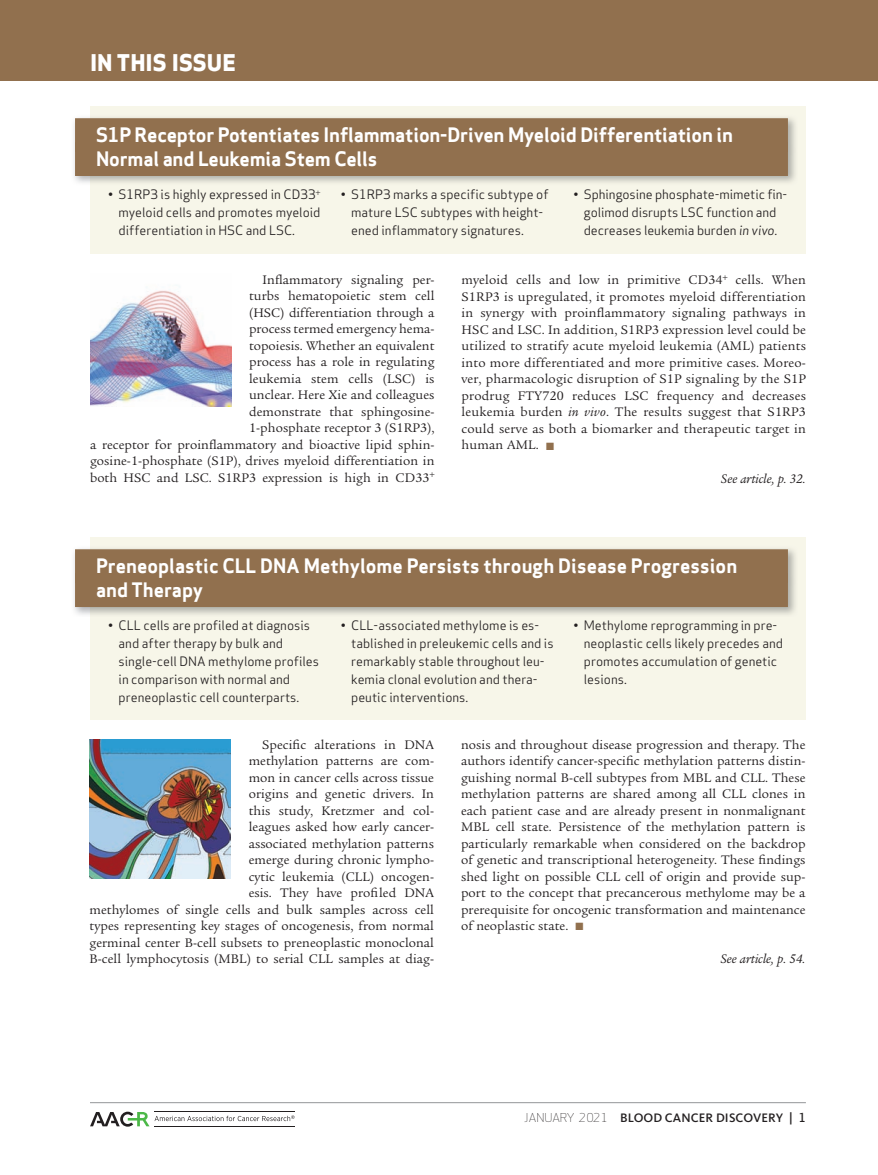
<style>
.page{position:relative;width:878px;height:1175px;background:#fff}
.page>*{position:absolute;margin:0;border:0;box-sizing:border-box;transform-origin:0 0}
.t1{font:800 22.5px "Apex Sans";color:#fff}
.t2{font:700 19.5px/24px "Apex Sans";letter-spacing:-.01em;color:#fff}
.t3{font:13.5px/16.5px "Legacy Serif Std";letter-spacing:.005em;color:#231f20;text-align:justify}
.t4{font:italic 13.5px "Legacy Serif Std";color:#231f20}
.t5{font:12.75px/18px "Apex Sans";color:#231f20}
.t6{font:500 12.75px "Kievit OT";letter-spacing:.01em;color:#231f20}
.s1{font-style:italic}
.s2{color:#91704e}
.s3{font-family:"Apex Sans";font-weight:300;font-size:12px}
.s4{font-family:"Apex Sans";font-size:12px}
</style>
<div class="page">
<div style="left:0;top:0;width:878px;height:81px;background:#91704e"></div>
<hr style="left:90px;top:1102px;width:715px;height:1px;background:#939598">
<hr style="left:154px;top:1126px;width:140px;height:1px;background:#231f20">
<svg style="left:90px;top:1111px;width:204px;height:15px"></svg>
<div style="left:90px;top:106px;width:716px;height:147px;background:#f7f6e9"></div>
<img style="left:74px;top:117px;width:722px;height:66px">
<div style="left:75px;top:118px;width:713px;height:34px;background:#91704e"></div>
<div style="left:75px;top:142px;width:713px;height:34px;background:#91704e"></div>
<img style="left:90px;top:290px;width:141px;height:116px">
<img style="left:90px;top:739px;width:141px;height:139px">
<div style="left:90px;top:537px;width:716px;height:182px;background:#f7f6e9"></div>
<img style="left:74px;top:548px;width:722px;height:67px">
<div style="left:75px;top:549px;width:713px;height:34px;background:#91704e"></div>
<div style="left:75px;top:573px;width:713px;height:34px;background:#91704e"></div>
<h1 class="t1" style="left:90px;top:48px;width:147px">IN THIS ISSUE</h1>
<h2 class="t2" style="left:96px;top:123px;width:638px">S1P Receptor Potentiates Inflammation-Driven Myeloid Differentiation in<br>Normal and Leukemia Stem Cells</h2>
<p class="t5" style="left:118px;top:184px;width:203px;text-indent:-10px">• S1RP3 is highly expressed in CD33 myeloid cells and promotes myeloid differentiation in HSC and LSC.</p>
<p class="t5" style="left:351px;top:184px;width:199px;text-indent:-11px">• S1RP3 marks a specific subtype of mature LSC subtypes with height&shy;ened inflammatory signatures.</p>
<p class="t5" style="left:573px;top:184px;width:215px;text-align:center">• Sphingosine phosphate-mimetic fin&shy;golimod disrupts LSC function and decreases leukemia burden <span class="s1">in vivo.</span></p>
<p class="t3" style="left:262px;top:271px;width:173px">Inflammatory signaling per-</p>
<p class="t3" style="left:249px;top:288px;width:187px">turbs hematopoietic stem cell</p>
<p class="t3" style="left:249px;top:304px;width:187px">(HSC) differentiation through a</p>
<p class="t3" style="left:249px;top:321px;width:187px">process termed emergency hema-</p>
<p class="t3" style="left:249px;top:337px;width:187px">topoiesis. Whether an equi valent</p>
<p class="t3" style="left:249px;top:354px;width:187px">process has a role in regulating</p>
<p class="t3" style="left:249px;top:370px;width:187px">leukemia stem cells (LSC) is</p>
<p class="t3" style="left:249px;top:387px;width:187px">unclear. Here Xie and colleagues</p>
<p class="t3" style="left:249px;top:403px;width:187px">demonstrate that sphingosine-</p>
<p class="t3" style="left:249px;top:420px;width:187px">1-phosphate receptor 3 (S1RP3),</p>
<p class="t3" style="left:90px;top:436px;width:346px">a receptor for proinflammatory and bioactive lipid sphin-</p>
<p class="t3" style="left:90px;top:453px;width:346px">gosine-1-phosphate (S1P), drives myeloid differentiation in</p>
<p class="t3" style="left:90px;top:469px;width:341px">both HSC and LSC. S1RP3 expression is high in CD33</p>
<p class="t3" style="left:461px;top:272px;width:346px">myeloid cells and low in primitive CD34 cells. When S1RP3 is upregulated, it promotes myeloid differentiation in synergy with proinflammatory signaling pathways in HSC and LSC. In addition, S1RP3 expression level could be utilized to stratify acute myeloid leukemia (AML) patients into more differentiated and more primitive cases. Moreo&shy;ver, pharmacologic disruption of S1P signaling by the S1P prodrug FTY720 reduces LSC frequency and decreases leukemia burden <span class="s1">in vivo</span>. The results suggest that S1RP3 could serve as both a biomarker and therapeutic target in human AML. <span class="s2">■</span></p>
<p class="t4" style="left:720px;top:470px;width:87px">See article, p. 32.</p>
<h2 class="t2" style="left:96px;top:554px;width:642px">Preneoplastic CLL DNA Methylome Persists through Disease Progression and Therapy</h2>
<p class="t5" style="left:119px;top:615px;width:202px;text-indent:-11px">• CLL cells are profiled at diagnosis and after therapy by bulk and single-cell DNA methylome profiles in comparison with normal and preneoplastic cell counterparts.</p>
<p class="t5" style="left:351px;top:615px;width:204px;text-indent:-11px">• CLL-associated methylome is es&shy;tablished in preleukemic cells and is remarkably stable throughout leu&shy;kemia clonal evolution and thera&shy;peutic interventions.</p>
<p class="t5" style="left:584px;top:615px;width:201px;text-indent:-11px">• Methylome reprogramming in pre&shy;neoplastic cells likely precedes and promotes accumulation of genetic lesions.</p>
<p class="t3" style="left:90px;top:736px;width:346px;text-align:right">Specific alterations in DNA<br>methylation patterns are com-<br>mon in cancer cells across tissue<br>origins and genetic drivers. In<br>this study, Kretzmer and col-<br>leagues asked how early cancer-<br>associated methylation patterns<br>emerge during chronic lympho-<br>cytic leukemia (CLL) oncogen-<br>esis. They have profiled DNA<br>methylomes of single cells and bulk samples across cell types representing key stages of oncogenesis, from normal germinal center B-cell subsets to preneoplastic monoclonal B-cell lymphocytosis (MBL) to serial CLL samples at diag-</p>
<p class="t3" style="left:461px;top:736px;width:346px">nosis and throughout disease progression and therapy. The authors identify cancer-specific methylation patterns distin&shy;guishing normal B-cell subtypes from MBL and CLL. These methylation patterns are shared among all CLL clones in each patient case and are already present in nonmalignant MBL cell state. Persistence of the methylation pattern is particularly remarkable when considered on the backdrop of genetic and transcriptional heterogeneity. These findings shed light on possible CLL cell of origin and provide sup&shy;port to the concept that precancerous methylome may be a prerequisite for oncogenic transformation and maintenance of neoplastic state. <span class="s2">■</span></p>
<p class="t4" style="left:720px;top:951px;width:87px">See article, p. 54.</p>
<p class="t6" style="left:524px;top:1109px;width:283px"><span class="s3">JANUARY 2021</span> BLOOD CANCER DISCOVERY <span class="s4">| 1</span></p>
</div>
